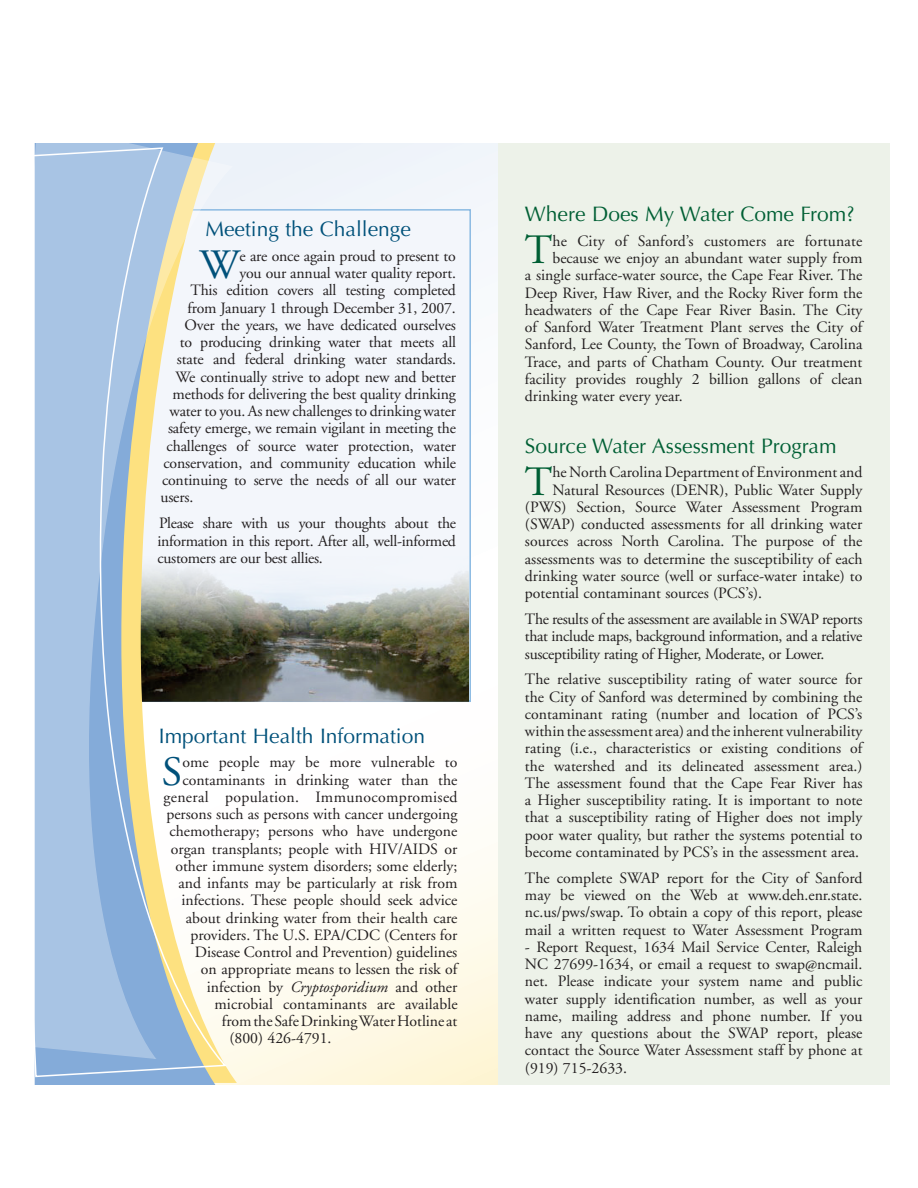
<style>
.page{position:relative;width:918px;height:1188px;background:#fff}
.page>*{position:absolute;margin:0;border:0;box-sizing:border-box;transform-origin:0 0}
.t1{font:41.7px "Adobe Garamond";color:#005f34}
.t2{font:41.7px "Adobe Garamond";color:#00517a}
.t3{font:21px "Optima";color:#005f34}
.t4{font:21px "Optima";color:#00517a}
.t5{font:15.75px "Adobe Garamond";color:#231f20}
.t6{font:15.75px/17.2px "Adobe Garamond Pro";color:#231f20;text-align:justify}
.t7{font:15.75px "Adobe Garamond";letter-spacing:.02em;color:#231f20}
.s1{font-style:italic}
</style>
<div class="page">
<svg style="left:223px;top:143px;width:275px;height:942px"></svg>
<div style="left:100px;top:209px;width:371px;height:493px;background:#f3f6fb;border:2px solid #8bbae2"></div>
<div style="left:498px;top:130px;width:391px;height:966px;background:#edf2e9"></div>
<img style="left:237px;top:550px;width:232px;height:152px">
<svg style="left:34px;top:143px;width:201px;height:917px"></svg>
<div style="left:10px;top:74px;width:903px;height:69px;background:#fff"></div>
<div style="left:30px;top:1085px;width:873px;height:70px;background:#fff"></div>
<h2 class="t4" style="left:205px;top:217px;width:207px">Meeting the Challenge</h2>
<h1 class="t2" style="left:199px;top:243px;width:42px">W</h1>
<p class="t5" style="left:240px;top:248px;width:218px">e are once again proud to present to</p>
<p class="t5" style="left:240px;top:265px;width:218px">you our annual water quality report.</p>
<p class="t5" style="left:190px;top:282px;width:267px">This edition covers all testing completed</p>
<p class="t5" style="left:187px;top:299px;width:270px">from January 1 through December 31, 2007.</p>
<p class="t5" style="left:184px;top:317px;width:273px">Over the years, we have dedicated ourselves</p>
<p class="t5" style="left:180px;top:334px;width:278px">to producing drinking water that meets all</p>
<p class="t5" style="left:177px;top:351px;width:281px">state and federal drinking water standards.</p>
<p class="t5" style="left:175px;top:368px;width:282px">We continually strive to adopt new and better</p>
<p class="t5" style="left:172px;top:386px;width:285px">methods for delivering the best quality drinking</p>
<p class="t5" style="left:169px;top:403px;width:288px">water to you. As new challenges to drinking water</p>
<p class="t5" style="left:168px;top:420px;width:289px">safety emerge, we remain vigilant in meeting the</p>
<p class="t5" style="left:167px;top:437px;width:291px">challenges of source water protection, water</p>
<p class="t5" style="left:164px;top:454px;width:294px">conservation, and community education while</p>
<p class="t5" style="left:162px;top:472px;width:296px">continuing to serve the needs of all our water</p>
<p class="t5" style="left:161px;top:489px;width:34px">users.</p>
<p class="t6" style="left:158px;top:515px;width:300px">Please share with us your thoughts about the information in this report. After all, well-informed customers are our best allies.</p>
<h2 class="t4" style="left:159px;top:723px;width:268px">Important Health Information</h2>
<h1 class="t2" style="left:162px;top:749px;width:22px">S</h1>
<p class="t5" style="left:182px;top:754px;width:277px">ome people may be more vulnerable to</p>
<p class="t5" style="left:182px;top:771px;width:277px">contaminants in drinking water than the</p>
<p class="t7" style="left:163px;top:788px;width:296px">general population. Immunocompromised</p>
<p class="t5" style="left:166px;top:806px;width:292px">persons such as persons with cancer undergoing</p>
<p class="t5" style="left:169px;top:823px;width:290px">chemotherapy; persons who have undergone</p>
<p class="t5" style="left:171px;top:840px;width:288px">organ transplants; people with HIV/AIDS or</p>
<p class="t5" style="left:175px;top:857px;width:283px">other immune system disorders; some elderly;</p>
<p class="t5" style="left:178px;top:875px;width:280px">and infants may be particularly at risk from</p>
<p class="t5" style="left:181px;top:892px;width:277px">infections. These people should seek advice</p>
<p class="t5" style="left:186px;top:909px;width:273px">about drinking water from their health care</p>
<p class="t5" style="left:190px;top:926px;width:268px">providers. The U.S. EPA/CDC (Centers for</p>
<p class="t5" style="left:195px;top:944px;width:264px">Disease Control and Prevention) guidelines</p>
<p class="t5" style="left:201px;top:961px;width:258px">on appropriate means to lessen the risk of</p>
<p class="t5" style="left:207px;top:978px;width:252px">infection by <span class="s1">Cryptosporidium</span> and other</p>
<p class="t5" style="left:214px;top:995px;width:245px">microbial contaminants are available</p>
<p class="t5" style="left:222px;top:1013px;width:237px">from the Safe Drinking Water Hotline at</p>
<p class="t5" style="left:229px;top:1030px;width:104px">(800) 426-4791.</p>
<h2 class="t3" style="left:525px;top:202px;width:331px">Where Does My Water Come From?</h2>
<h1 class="t1" style="left:525px;top:228px;width:29px">T</h1>
<p class="t5" style="left:553px;top:233px;width:311px">he City of Sanford’s customers are fortunate</p>
<p class="t5" style="left:553px;top:250px;width:311px">because we enjoy an abundant water supply from</p>
<p class="t5" style="left:525px;top:267px;width:339px">a single surface-water source, the Cape Fear River. The</p>
<p class="t5" style="left:525px;top:284px;width:339px">Deep River, Haw River, and the Rocky River form the</p>
<p class="t5" style="left:525px;top:302px;width:339px">headwaters of the Cape Fear River Basin. The City</p>
<p class="t5" style="left:525px;top:319px;width:339px">of Sanford Water Treatment Plant serves the City of</p>
<p class="t5" style="left:525px;top:336px;width:339px">Sanford, Lee County, the Town of Broadway, Carolina</p>
<p class="t5" style="left:525px;top:353px;width:339px">Trace, and parts of Chatham County. Our treatment</p>
<p class="t5" style="left:525px;top:371px;width:339px">facility provides roughly 2 billion gallons of clean</p>
<p class="t5" style="left:525px;top:388px;width:159px">drinking water every year.</p>
<h2 class="t3" style="left:525px;top:433px;width:313px">Source Water Assessment Program</h2>
<h1 class="t1" style="left:525px;top:459px;width:29px">T</h1>
<p class="t5" style="left:553px;top:464px;width:311px">he North Carolina Department of Environment and</p>
<p class="t5" style="left:553px;top:481px;width:311px">Natural Resources (DENR), Public Water Supply</p>
<p class="t5" style="left:525px;top:499px;width:339px">(PWS) Section, Source Water Assessment Program</p>
<p class="t5" style="left:525px;top:516px;width:339px">(SWAP) conducted assessments for all drinking water</p>
<p class="t5" style="left:525px;top:533px;width:339px">sources across North Carolina. The purpose of the</p>
<p class="t5" style="left:525px;top:550px;width:339px">assessments was to determine the susceptibility of each</p>
<p class="t5" style="left:525px;top:568px;width:339px">drinking water source (well or surface-water intake) to</p>
<p class="t5" style="left:525px;top:585px;width:239px">potential contaminant sources (PCS’s).</p>
<p class="t6" style="left:525px;top:611px;width:339px">The results of the assessment are available in SWAP reports that include maps, background information, and a relative susceptibility rating of Higher, Moderate, or Lower.</p>
<p class="t6" style="left:525px;top:671px;width:339px">The relative susceptibility rating of water source for the City of Sanford was determined by combining the contaminant rating (number and location of PCS’s within the assessment area) and the inherent vulnerability rating (i.e., characteristics or existing conditions of the watershed and its delineated assessment area.)<br>The assessment found that the Cape Fear River has a Higher susceptibility rating. It is important to note that a susceptibility rating of Higher does not imply poor water quality, but rather the systems potential to become contaminated by PCS’s in the assessment area.</p>
<p class="t6" style="left:525px;top:870px;width:339px">The complete SWAP report for the City of Sanford may be viewed on the Web at www.deh.enr.state. nc.us/pws/swap. To obtain a copy of this report, please mail a written request to Water Assessment Program</p>
<p class="t6" style="left:525px;top:939px;width:339px">- Report Request, 1634 Mail Service Center, Raleigh NC 27699-1634, or email a request to swap@ncmail. net. Please indicate your system name and public water supply identification number, as well as your name, mailing address and phone number. If you have any questions about the SWAP report, please contact the Source Water Assessment staff by phone at (919) 715-2633.</p>
</div>
